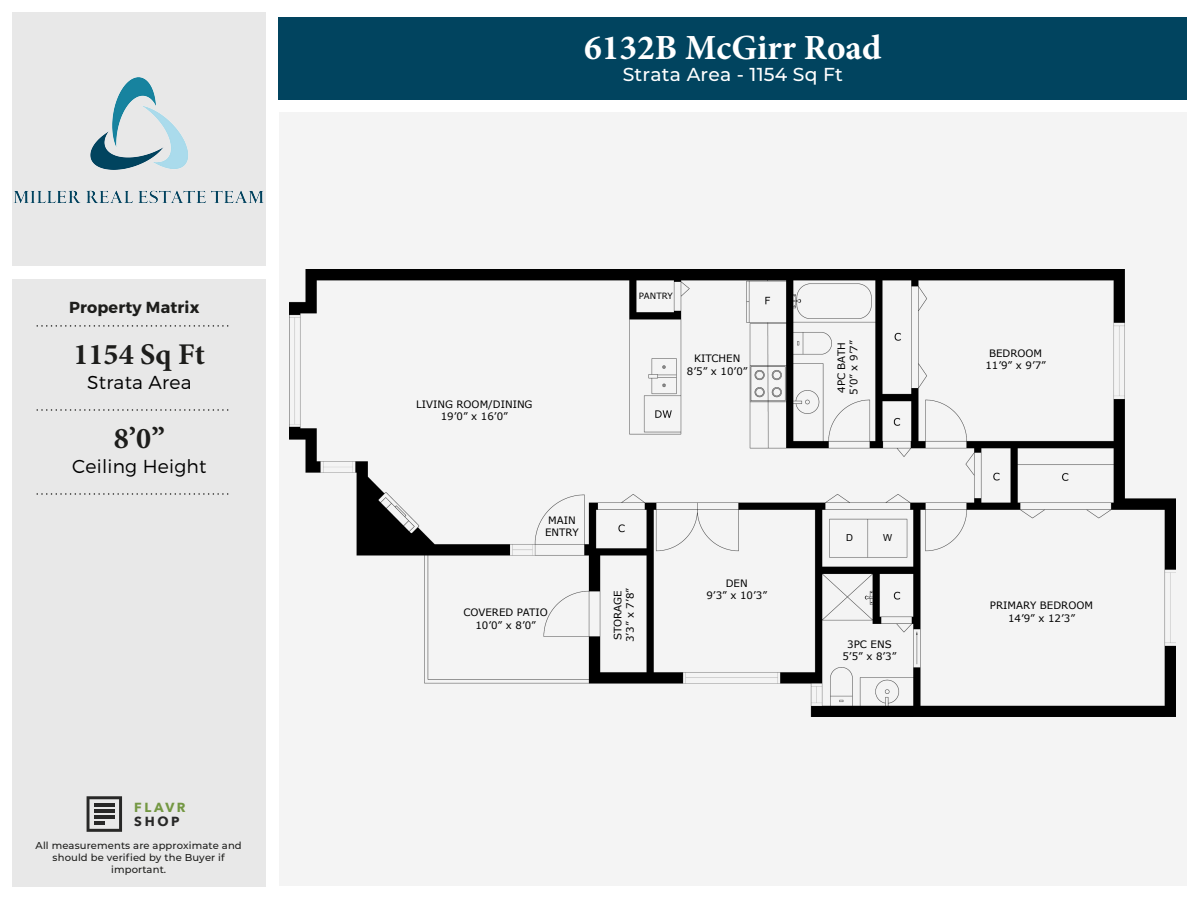
<style>
.page{position:relative;width:1200px;height:900px;background:#fff}
.page>*{position:absolute;margin:0;border:0;box-sizing:border-box;transform-origin:0 0}
.t1{font:700 35.32px "Minion Pro";color:#fff}
.t2{font:700 30.12px "Minion Pro";color:#1d1d1b}
.t3{font:300 18.76px "Montserrat";letter-spacing:.01em;color:#000}
.t4{font:500 18.76px "Montserrat";letter-spacing:.01em;color:#fff}
.t5{font:700 16px "Montserrat";letter-spacing:.01em;color:#1d1d1b}
.t6{font:700 13.16px "Avenir Next";letter-spacing:.195em;color:#749843}
.t7{font:700 13.16px "Avenir Next";color:#282827}
.t8{font:10.2px/12.2px "Verdana";color:#000;text-align:center}
.t9{font:500 10px/12px "Montserrat";letter-spacing:.01em;color:#1d1d1b;text-align:center}
.t10{font:9.56px "Arial";color:#000}
.t11{font:8.64px "Verdana";color:#000}
</style>
<div class="page">
<div style="left:279px;top:112px;width:908px;height:774px;background:#f4f4f4"></div>
<div style="left:12px;top:12px;width:254px;height:875px;background:#e8e8e8"></div>
<div style="left:12px;top:266px;width:267px;height:13px;background:#fff"></div>
<svg style="left:87px;top:796px;width:35px;height:36px"></svg>
<div style="left:279px;top:17px;width:908px;height:83px;background:#01445f"></div>
<img style="left:14px;top:77px;width:250px;height:126px">
<svg style="left:37px;top:325px;width:192px;height:2px"></svg>
<img style="left:290px;top:270px;width:886px;height:446px">
<svg style="left:37px;top:409px;width:192px;height:2px"></svg>
<svg style="left:37px;top:493px;width:192px;height:2px"></svg>
<h3 class="t5" style="left:69px;top:297px;width:132px">Property Matrix</h3>
<h2 class="t2" style="left:74px;top:333px;width:133px">1154 Sq Ft</h2>
<h3 class="t3" style="left:87px;top:371px;width:106px">Strata Area</h3>
<h2 class="t2" style="left:114px;top:417px;width:52px">8’0”</h2>
<h3 class="t3" style="left:72px;top:455px;width:136px">Ceiling Height</h3>
<p class="t6" style="left:134px;top:796px;width:53px">FLAVR</p>
<p class="t7" style="left:134px;top:810px;width:47px">SHOP</p>
<p class="t9" style="left:36px;top:839px;width:208px">All measurements are approximate and should be verified by the Buyer if important.</p>
<h1 class="t1" style="left:584px;top:23px;width:299px">6132B McGirr Road</h1>
<h3 class="t4" style="left:623px;top:62px;width:222px">Strata Area - 1154 Sq Ft</h3>
<p class="t8" style="left:416px;top:399px;width:118px">LIVING ROOM/DINING<br>19’0” x 16’0”</p>
<p class="t11" style="left:639px;top:291px;width:35px">PANTRY</p>
<p class="t8" style="left:687px;top:353px;width:62px">KITCHEN<br>8’5” x 10’0”</p>
<p class="t8" style="left:545px;top:515px;width:35px">MAIN<br>ENTRY</p>
<p class="t8" style="left:463px;top:607px;width:86px">COVERED PATIO<br>10’0” x 8’0”</p>
<p class="t8" style="left:612px;top:642px;width:56px;text-align:left;rotate:-90deg">STORAGE<br>3’3” x 7’8”</p>
<p class="t8" style="left:706px;top:577px;width:62px">DEN<br>9’3” x 10’3”</p>
<p class="t8" style="left:835px;top:395px;width:56px;text-align:left;rotate:-90deg">4PC BATH<br>5’0” x 9’7”</p>
<p class="t8" style="left:985px;top:347px;width:62px">BEDROOM<br>11’9” x 9’7”</p>
<p class="t10" style="left:846px;top:531px;width:8px">D</p>
<p class="t10" style="left:883px;top:532px;width:11px">W</p>
<p class="t8" style="left:842px;top:638px;width:56px">3PC ENS<br>5’5” x 8’3”</p>
<p class="t8" style="left:990px;top:600px;width:105px">PRIMARY BEDROOM<br>14’9” x 12’3”</p>
</div>
